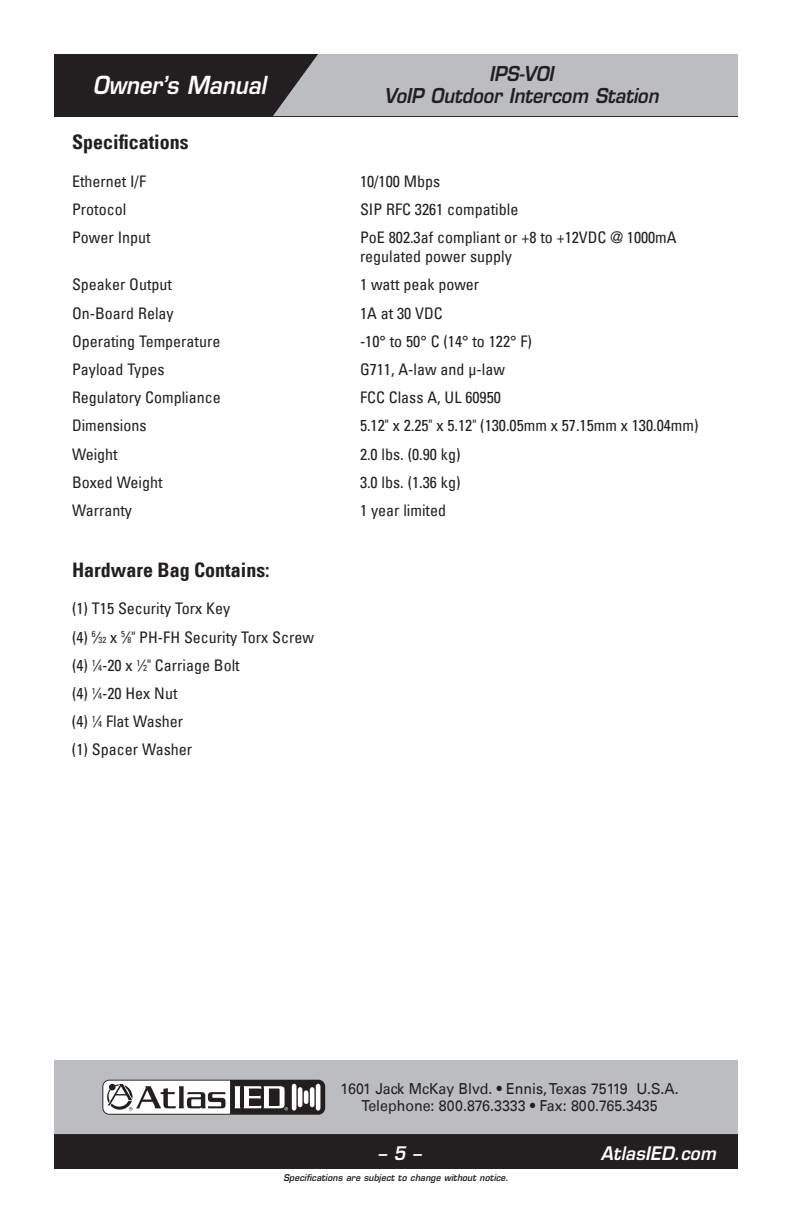
<style>
.page{position:relative;width:792px;height:1224px;background:#fff}
.page>*{position:absolute;margin:0;border:0;box-sizing:border-box;transform-origin:0 0}
.t1{font:italic 600 24.2px "Eurostile LT Std";color:#fff;scale:.9 1}
.t2{font:700 condensed 20px "Univers LT";color:#231f20}
.t3{font:italic 600 20px/22px "Eurostile LT Std";color:#231f20;text-align:center;scale:.9 1}
.t4{font:italic 600 18.2px "Eurostile LT Std";letter-spacing:.015em;color:#fff;scale:.94 1}
.t5{font:condensed 16px/28.2px "Univers LT";color:#231f20}
.t6{font:15.2px/16.6px "Univers LT";color:#231f20;text-align:center;scale:.94 1}
.t7{font:italic 600 9px "Eurostile LT Std";letter-spacing:.015em;color:#231f20;scale:.94 1}
.s1{font-size:8.8px}
</style>
<div class="page">
<div style="left:54px;top:54px;width:684px;height:62px;background:#231f20"></div>
<div style="left:273px;top:54px;width:465px;height:62px;background:#bcbdc0"></div>
<div style="left:54px;top:1060px;width:684px;height:109px;background:#bcbdc0"></div>
<div style="left:54px;top:1134px;width:684px;height:35px;background:#231f20"></div>
<svg style="left:102px;top:1080px;width:223px;height:35px"></svg>
<hr style="left:292px;top:1084px;width:4px;height:27px;background:#fff;border-radius:3px">
<hr style="left:316px;top:1084px;width:4px;height:27px;background:#fff;border-radius:3px">
<hr style="left:298px;top:1087px;width:4px;height:20px;background:#fff;border-radius:3px">
<hr style="left:310px;top:1087px;width:4px;height:20px;background:#fff;border-radius:3px">
<hr style="left:304px;top:1090px;width:4px;height:14px;background:#fff;border-radius:3px">
<svg style="left:103px;top:1081px;width:185px;height:33px;background:#a8a6a6"></svg>
<h1 class="t1" style="left:93px;top:70px;width:194px">Owner’s Manual</h1>
<p class="t3" style="left:384px;top:63px;width:306px">IPS-VOI<br>VoIP Outdoor Intercom Station</p>
<p class="t2" style="left:72px;top:130px;width:118px">Specifications</p>
<p class="t5" style="left:72px;top:167px;width:76px">Ethernet I/F</p>
<p class="t5" style="left:360px;top:167px;width:82px">10/100 Mbps</p>
<p class="t5" style="left:72px;top:195px;width:56px">Protocol</p>
<p class="t5" style="left:360px;top:195px;width:160px">SIP RFC 3261 compatible</p>
<p class="t5" style="left:72px;top:223px;width:80px">Power Input</p>
<p class="t5" style="left:360px;top:227px;width:318px;line-height:19.2px">PoE 802.3af compliant or +8 to +12VDC @ 1000mA regulated power supply</p>
<p class="t5" style="left:72px;top:270px;width:101px">Speaker Output</p>
<p class="t5" style="left:360px;top:270px;width:121px">1 watt peak power</p>
<p class="t5" style="left:72px;top:299px;width:103px">On-Board Relay</p>
<p class="t5" style="left:360px;top:299px;width:84px">1A at 30 VDC</p>
<p class="t5" style="left:72px;top:327px;width:150px">Operating Temperature</p>
<p class="t5" style="left:360px;top:327px;width:173px">-10° to 50° C (14° to 122° F)</p>
<p class="t5" style="left:72px;top:355px;width:94px">Payload Types</p>
<p class="t5" style="left:360px;top:355px;width:146px">G711, A-law and μ-law</p>
<p class="t5" style="left:72px;top:383px;width:150px">Regulatory Compliance</p>
<p class="t5" style="left:360px;top:383px;width:142px">FCC Class A, UL 60950</p>
<p class="t5" style="left:72px;top:411px;width:76px">Dimensions</p>
<p class="t5" style="left:360px;top:411px;width:340px">5.12" x 2.25" x 5.12" (130.05mm x 57.15mm x 130.04mm)</p>
<p class="t5" style="left:72px;top:440px;width:47px">Weight</p>
<p class="t5" style="left:360px;top:440px;width:102px">2.0 lbs. (0.90 kg)</p>
<p class="t5" style="left:72px;top:468px;width:92px">Boxed Weight</p>
<p class="t5" style="left:360px;top:468px;width:102px">3.0 lbs. (1.36 kg)</p>
<p class="t5" style="left:72px;top:496px;width:61px">Warranty</p>
<p class="t5" style="left:360px;top:496px;width:87px">1 year limited</p>
<p class="t2" style="left:72px;top:558px;width:199px">Hardware Bag Contains:</p>
<p class="t5" style="left:72px;top:594px;width:244px">(1) T15 Security Torx Key<br>(4) <sup>6</sup>⁄<span class="s1">32</span> x <sup>5</sup>⁄<span class="s1">8</span>" PH-FH Security Torx Screw (4) <sup>1</sup>⁄<span class="s1">4</span>-20 x <sup>1</sup>⁄<span class="s1">2</span>" Carriage Bolt<br>(4) <sup>1</sup>⁄<span class="s1">4</span>-20 Hex Nut<br>(4) <sup>1</sup>⁄<span class="s1">4</span> Flat Washer<br>(1) Spacer Washer</p>
<p class="t6" style="left:340px;top:1081px;width:361px">1601 Jack McKay Blvd. • Ennis, Texas 75119 U.S.A.<br>Telephone: 800.876.3333 • Fax: 800.765.3435</p>
<p class="t4" style="left:378px;top:1142px;width:47px">– 5 –</p>
<p class="t7" style="left:283px;top:1172px;width:241px">Specifications are subject to change without notice.</p>
<p class="t4" style="left:601px;top:1142px;width:124px">AtlasIED.com</p>
</div>
